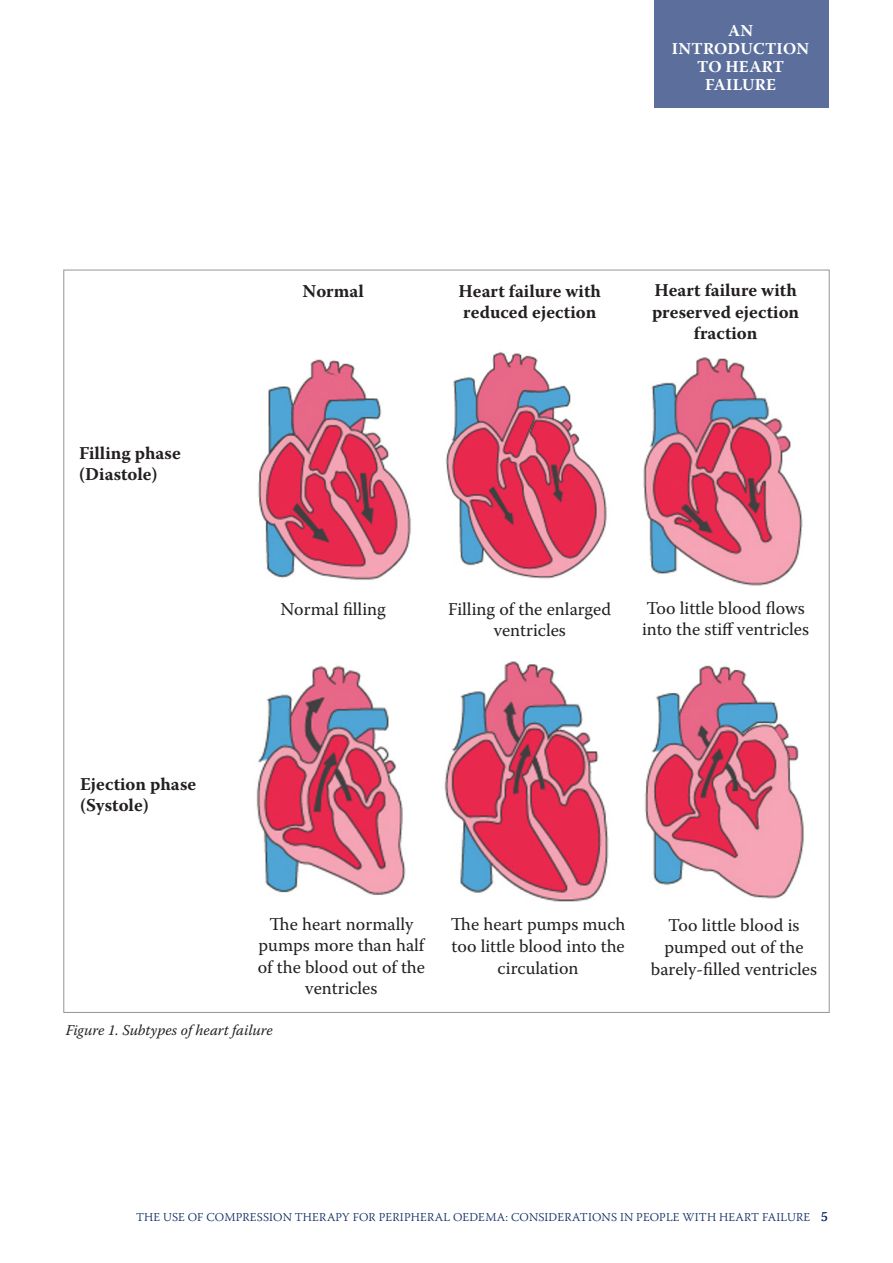
<style>
.page{position:relative;width:893px;height:1263px;background:#fff}
.page>*{position:absolute;margin:0;border:0;box-sizing:border-box;transform-origin:0 0}
.t1{font:18px/21.6px "Warnock Pro";color:#231f20;text-align:center}
.t2{font:700 18px/21.6px "Warnock Pro";color:#231f20}
.Paragraph_Style_1{font:700 16.5px/18px "Warnock Pro";letter-spacing:.01em;color:#fff;text-align:center}
.t3{font:italic 15px "Warnock Pro";color:#231f20}
.t4{font:300 12px "Warnock Pro";letter-spacing:.01em;color:#0f2d65}
.s1{font-size:13.5px}
</style>
<div class="page">
<div style="left:654px;top:0;width:174px;height:107px;background:#5b6e9c"></div>
<img style="left:258px;top:359px;width:153px;height:221px">
<img style="left:256px;top:665px;width:150px;height:230px">
<img style="left:445px;top:352px;width:162px;height:227px">
<img style="left:444px;top:661px;width:165px;height:241px">
<img style="left:643px;top:357px;width:160px;height:229px">
<img style="left:644px;top:665px;width:160px;height:234px">
<p class="Paragraph_Style_1" style="left:672px;top:21px;width:139px">AN<br>INTRODUCTION<br>TO HEART<br>FAILURE</p>
<p class="t2" style="left:79px;top:442px;width:103px">Filling phase (Diastole)</p>
<p class="t2" style="left:80px;top:772px;width:118px">Ejection phase (Systole)</p>
<p class="t2" style="left:303px;top:280px;width:63px">Normal</p>
<p class="t2" style="left:459px;top:280px;width:144px">Heart failure with reduced ejection</p>
<p class="t2" style="left:652px;top:279px;width:149px;text-align:center">Heart failure with preserved ejection fraction</p>
<p class="t1" style="left:280px;top:597px;width:107px">Normal filling</p>
<p class="t1" style="left:448px;top:597px;width:165px">Filling of the enlarged ventricles</p>
<p class="t1" style="left:642px;top:597px;width:169px;text-align:left">Too little blood flows into the stiff ventricles</p>
<p class="t1" style="left:258px;top:912px;width:169px">The heart normally pumps more than half of the blood out of the ventricles</p>
<p class="t1" style="left:451px;top:913px;width:176px">The heart pumps much too little blood into the circulation</p>
<p class="t1" style="left:651px;top:914px;width:168px">Too little blood is pumped out of the barely-filled ventricles</p>
<p class="t3" style="left:66px;top:1021px;width:209px">Figure 1. Subtypes of heart failure</p>
<p class="t4" style="left:136px;top:1210px;width:693px">THE USE OF COMPRESSION THERAPY FOR PERIPHERAL OEDEMA: CONSIDERATIONS IN PEOPLE WITH HEART FAILURE <span class="s1">5</span></p>
</div>
